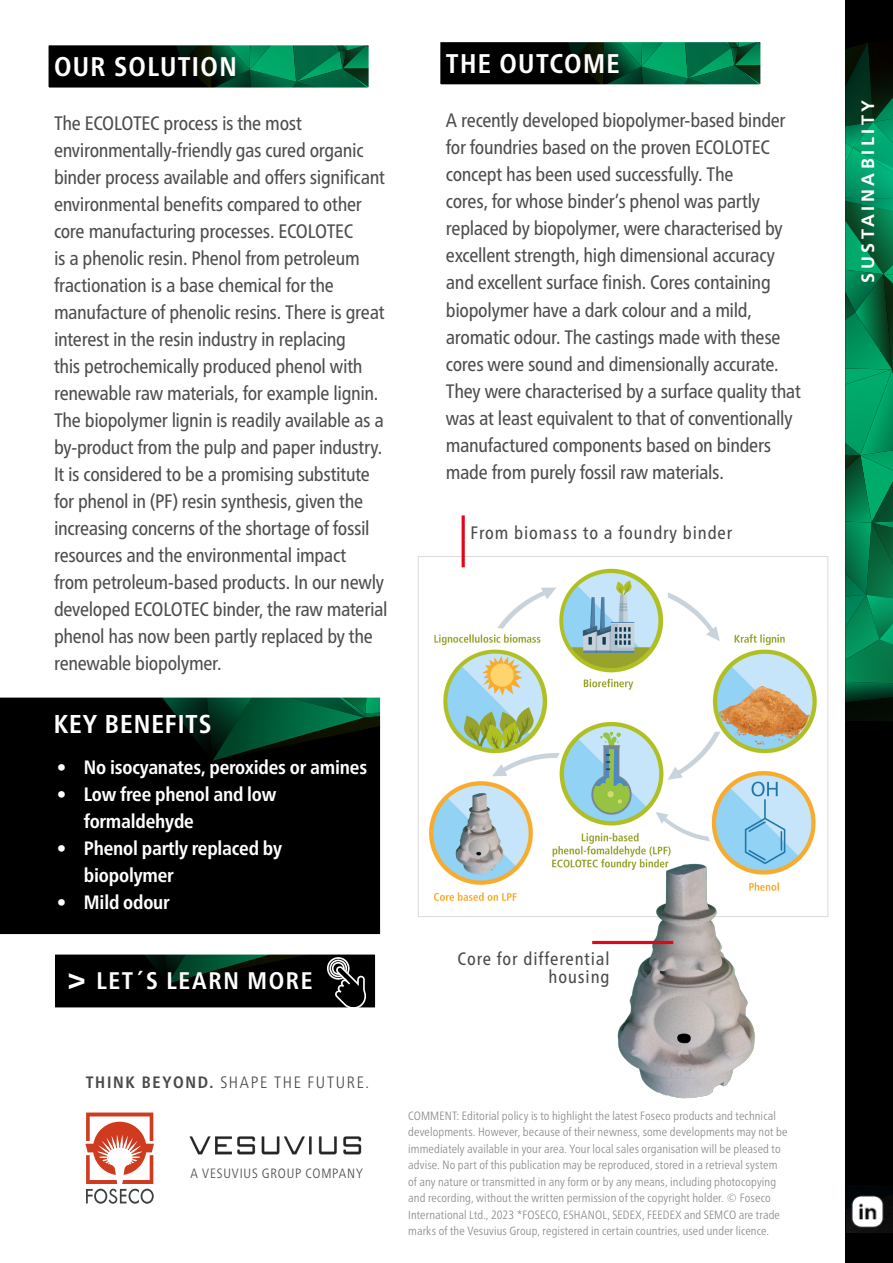
<style>
.page{position:relative;width:893px;height:1263px;background:#fff}
.page>*{position:absolute;margin:0;border:0;box-sizing:border-box;transform-origin:0 0}
.t1{font:700 condensed 27px "Frutiger Neue LTW1 G";letter-spacing:.05em;color:#fff}
.t2{font:700 condensed 25.8px "Frutiger Neue LTW1 G";letter-spacing:.04em;color:#fff}
.t3{font:700 condensed 24px "Frutiger Neue LTW1 G";letter-spacing:.07em;color:#fff}
.t4{font:condensed 19.5px/27px "Frutiger Neue LTW1 G";letter-spacing:-.015em;color:#4f4c50}
.t5{font:700 condensed 19.35px/27.2px "Frutiger Neue LTW1 G";letter-spacing:-.01em;color:#fff}
.t6{font:condensed 18px/18px "Frutiger Neue LTW1 G";letter-spacing:.05em;color:#4a4a49;text-align:right}
.t7{font:700 17.85px "Frutiger LT Pro";letter-spacing:.2em;color:#fff}
.t8{font:300 condensed 16.5px "Frutiger Neue LTW1 G";letter-spacing:.1em;color:#4a4a49}
.t9{font:300 condensed 13.5px "Frutiger Neue LTW1 G";letter-spacing:.06em;color:#4a4a49}
.t10{font:300 condensed 12px/16.5px "Frutiger Neue LTW1 G";letter-spacing:.01em;color:#878787}
.s1{font-size:30px}
.s2{font-weight:700}
</style>
<div class="page">
<div style="left:438px;top:40px;width:324px;height:46px;background:#000"></div>
<svg style="left:568px;top:43px;width:191px;height:40px;background:#025c38"></svg>
<div style="left:436px;top:38px;width:328px;height:50px;border:4px solid #fff"></div>
<div style="left:47px;top:43px;width:324px;height:46px;background:#000"></div>
<svg style="left:176px;top:46px;width:191px;height:40px;background:#025c38"></svg>
<div style="left:45px;top:41px;width:327px;height:50px;border:4px solid #fff"></div>
<svg style="left:85px;top:1112px;width:69px;height:92px"></svg>
<div style="left:845px;top:0;width:48px;height:1263px;background:#000"></div>
<svg style="left:845px;top:43px;width:48px;height:678px;background:#027045"></svg>
<svg style="left:0;top:697px;width:381px;height:238px;background:#020906"></svg>
<img style="left:846px;top:1193px;width:47px;height:40px">
<img style="left:189px;top:1136px;width:173px;height:19px">
<div style="left:53px;top:952px;width:324px;height:57px;background:#000"></div>
<svg style="left:146px;top:956px;width:152px;height:28px"></svg>
<div style="left:51px;top:951px;width:328px;height:60px;border:4px solid #fff"></div>
<svg style="left:327px;top:957px;width:39px;height:53px"></svg>
<img style="left:429px;top:560px;width:388px;height:341px">
<hr style="left:462px;top:515px;width:3px;height:52px;background:#e3051a">
<img style="left:612px;top:842px;width:217px;height:257px">
<hr style="left:592px;top:941px;width:81px;height:3px;background:#e3051a">
<h1 class="t1" style="left:54px;top:50px;width:184px">OUR SOLUTION</h1>
<p class="t4" style="left:54px;top:109px;width:335px">The ECOLOTEC process is the most environmentally-friendly gas cured organic binder process available and offers significant environmental benefits compared to other core manufacturing processes. ECOLOTEC<br>is a phenolic resin. Phenol from petroleum fractionation is a base chemical for the manufacture of phenolic resins. There is great interest in the resin industry in replacing<br>this petrochemically produced phenol with renewable raw materials, for example lignin.<br>The biopolymer lignin is readily available as a by-product from the pulp and paper industry.<br>It is considered to be a promising substitute for phenol in (PF) resin synthesis, given the increasing concerns of the shortage of fossil resources and the environmental impact<br>from petroleum-based products. In our newly developed ECOLOTEC binder, the raw material phenol has now been partly replaced by the renewable biopolymer.</p>
<h2 class="t2" style="left:54px;top:708px;width:159px">KEY BENEFITS</h2>
<p class="t5" style="left:57px;top:753px;width:312px">• No isocyanates, peroxides or amines</p>
<p class="t5" style="left:84px;top:780px;width:194px;text-indent:-27px">• Low free phenol and low formaldehyde</p>
<p class="t5" style="left:84px;top:835px;width:200px;text-indent:-27px">• Phenol partly replaced by biopolymer</p>
<p class="t5" style="left:57px;top:889px;width:114px">• Mild odour</p>
<p class="t3" style="left:68px;top:966px;width:246px"><span class="s1">&gt;</span> LET´S LEARN MORE</p>
<h1 class="t1" style="left:446px;top:48px;width:175px">THE OUTCOME</h1>
<p class="t4" style="left:446px;top:107px;width:356px">A recently developed biopolymer-based binder for foundries based on the proven ECOLOTEC concept has been used successfully. The<br>cores, for whose binder’s phenol was partly replaced by biopolymer, were characterised by excellent strength, high dimensional accuracy and excellent surface finish. Cores containing biopolymer have a dark colour and a mild, aromatic odour. The castings made with these cores were sound and dimensionally accurate.<br>They were characterised by a surface quality that was at least equivalent to that of conventionally manufactured components based on binders made from purely fossil raw materials.</p>
<p class="t6" style="left:471px;top:524px;width:263px">From biomass to a foundry binder</p>
<p class="t6" style="left:457px;top:949px;width:154px">Core for differential housing</p>
<p class="t8" style="left:86px;top:1072px;width:285px"><span class="s2">THINK BEYOND.</span> SHAPE THE FUTURE.</p>
<p class="t9" style="left:191px;top:1165px;width:174px">A VESUVIUS GROUP COMPANY</p>
<p class="t10" style="left:408px;top:1107px;width:381px">COMMENT: Editorial policy is to highlight the latest Foseco products and technical developments. However, because of their newness, some developments may not be immediately available in your area. Your local sales organisation will be pleased to advise. No part of this publication may be reproduced, stored in a retrieval system of any nature or transmitted in any form or by any means, including photocopying and recording, without the written permission of the copyright holder. © Foseco International Ltd., 2023 *FOSECO, ESHANOL, SEDEX, FEEDEX and SEMCO are trade marks of the Vesuvius Group, registered in certain countries, used under licence.</p>
<p class="t7" style="left:857px;top:283px;width:185px;rotate:-90deg">SUSTAINABILITY</p>
</div>
